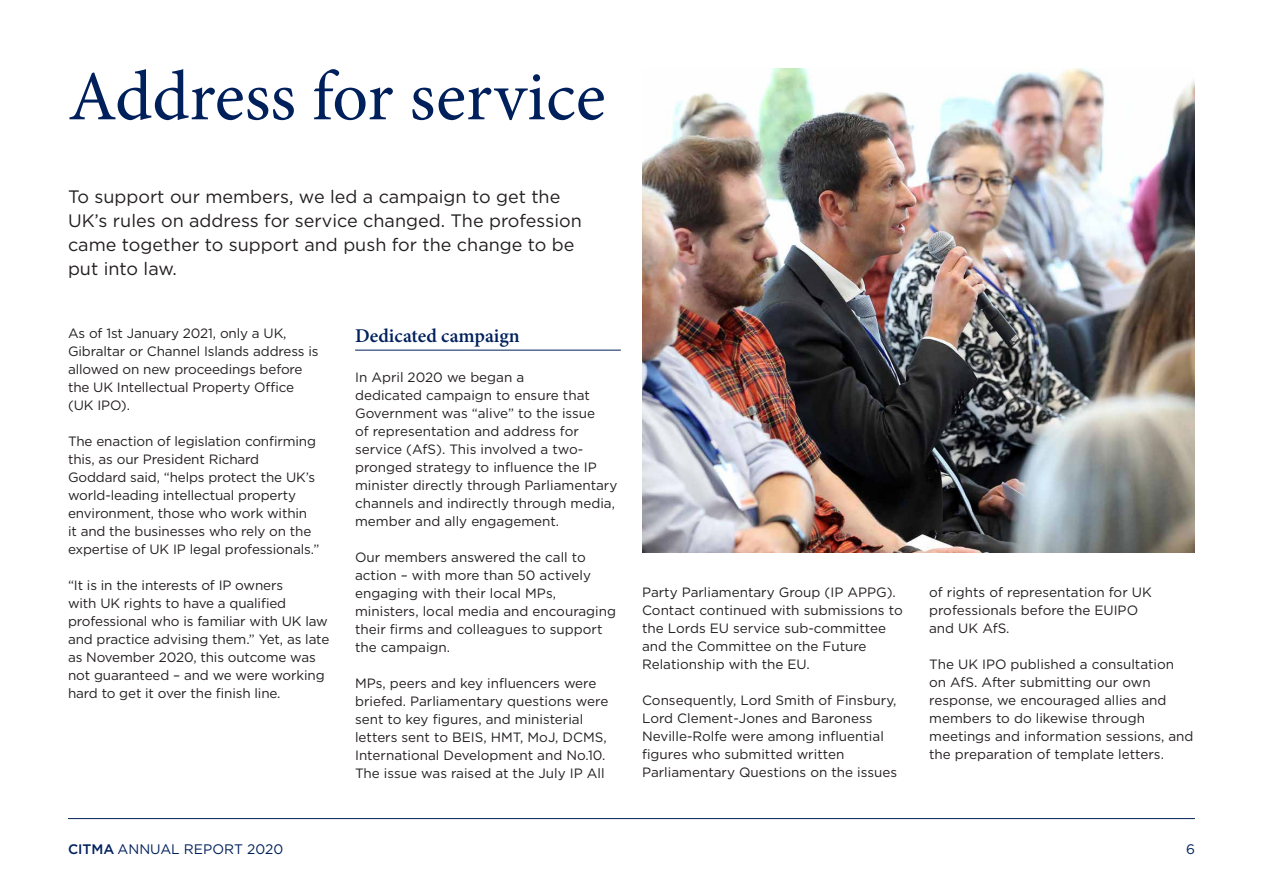
<style>
.page{position:relative;width:1263px;height:893px;background:#fff}
.page>*{position:absolute;margin:0;border:0;box-sizing:border-box;transform-origin:0 0}
.t1{font:70.5px "Minion Pro";color:#00205c}
.t2{font:600 19.5px "Minion Pro";letter-spacing:.005em;color:#00205c}
.t3{font:18px/24px "Gotham";color:#231f20}
.t4{font:13.8px "Gotham";color:#00205c}
.t5{font:13.5px/18px "Gotham";color:#231f20}
.s1{font-weight:500}
</style>
<div class="page">
<hr style="left:68px;top:818px;width:1127px;height:1px;background:#00205c">
<img style="left:642px;top:68px;width:553px;height:485px">
<hr style="left:355px;top:350px;width:266px;height:1px;background:#00205c">
<h1 class="t1" style="left:68px;top:50px;width:539px">Address for service</h1>
<h3 class="t3" style="left:68px;top:185px;width:515px">To support our members, we led a campaign to get the UK’s rules on address for service changed. The profession came together to support and push for the change to be put into law.</h3>
<p class="t5" style="left:68px;top:324px;width:252px">As of 1st January 2021, only a UK,<br>Gibraltar or Channel Islands address is allowed on new proceedings before the UK Intellectual Property Office (UK IPO).</p>
<p class="t5" style="left:68px;top:432px;width:253px">The enaction of legislation confirming this, as our President Richard Goddard said, “helps protect the UK’s world-leading intellectual property environment, those who work within it and the businesses who rely on the expertise of UK IP legal professionals.”</p>
<p class="t5" style="left:68px;top:576px;width:263px">“It is in the interests of IP owners<br>with UK rights to have a qualified professional who is familiar with UK law and practice advising them.” Yet, as late as November 2020, this outcome was not guaranteed – and we were working hard to get it over the finish line.</p>
<h2 class="t2" style="left:355px;top:322px;width:166px">Dedicated campaign</h2>
<p class="t5" style="left:355px;top:368px;width:264px">In April 2020 we began a<br>dedicated campaign to ensure that Government was “alive” to the issue<br>of representation and address for service (AfS). This involved a two&shy;pronged strategy to influence the IP minister directly through Parliamentary channels and indirectly through media, member and ally engagement.</p>
<p class="t5" style="left:355px;top:548px;width:262px">Our members answered the call to action – with more than 50 actively engaging with their local MPs, ministers, local media and encouraging their firms and colleagues to support the campaign.</p>
<p class="t5" style="left:355px;top:674px;width:255px">MPs, peers and key influencers were briefed. Parliamentary questions were sent to key figures, and ministerial letters sent to BEIS, HMT, MoJ, DCMS, International Development and No.10.<br>The issue was raised at the July IP All</p>
<p class="t5" style="left:642px;top:583px;width:262px">Party Parliamentary Group (IP APPG).<br>Contact continued with submissions to the Lords EU service sub-committee and the Committee on the Future Relationship with the EU.</p>
<p class="t5" style="left:642px;top:691px;width:256px">Consequently, Lord Smith of Finsbury, Lord Clement-Jones and Baroness Neville-Rolfe were among influential figures who submitted written Parliamentary Questions on the issues</p>
<p class="t5" style="left:929px;top:583px;width:224px">of rights of representation for UK professionals before the EUIPO and UK AfS.</p>
<p class="t5" style="left:929px;top:655px;width:266px">The UK IPO published a consultation on AfS. After submitting our own response, we encouraged allies and members to do likewise through meetings and information sessions, and the preparation of template letters.</p>
<p class="t4" style="left:68px;top:841px;width:217px"><span class="s1">CITMA</span> ANNUAL REPORT 2020</p>
<p class="t4" style="left:1186px;top:841px;width:10px">6</p>
</div>
